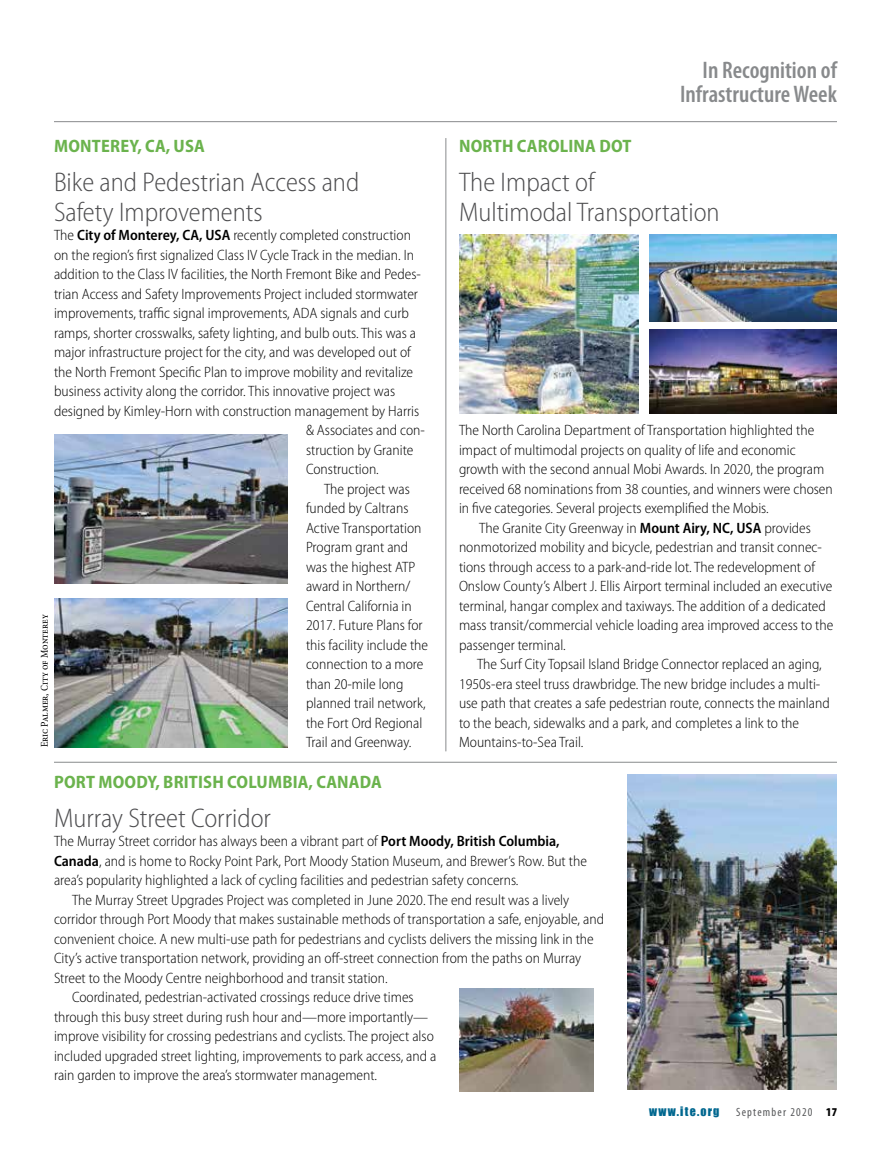
<style>
.page{position:relative;width:891px;height:1175px;background:#fff}
.page>*{position:absolute;margin:0;border:0;box-sizing:border-box;transform-origin:0 0}
.t1{font:300 semi-condensed 27px/30px "Myriad Pro";color:#4d4d4f}
.h1sub{font:600 condensed 24px/24px "Myriad Pro";color:#888a8c;text-align:right}
.t2{font:700 semi-condensed 18px "Myriad Pro";letter-spacing:.01em;color:#6bb34d}
.p_sans_rag{font:300 semi-condensed 15px/19.5px "Myriad Pro";color:#000}
.t3{font:condensed 12px "Myriad Pro";letter-spacing:.1em;color:#58595b}
.t4{font:12px "Impact";letter-spacing:.1em;color:#00678f}
.p_photocredit{font:condensed 10.5px "Minion Pro";color:#000}
.s1{font-weight:600}
.s2{font-weight:900;color:#000}
</style>
<div class="page">
<hr style="left:54px;top:121px;width:783px;height:1px;background:#888a8c">
<hr style="left:446px;top:138px;width:1px;height:613px;background:#888a8c">
<hr style="left:54px;top:762px;width:783px;height:1px;background:#888a8c">
<img style="left:54px;top:434px;width:234px;height:149px">
<img style="left:54px;top:598px;width:234px;height:149px">
<img style="left:459px;top:234px;width:180px;height:180px">
<img style="left:650px;top:329px;width:187px;height:85px">
<img style="left:650px;top:234px;width:187px;height:87px">
<img style="left:459px;top:988px;width:134px;height:103px">
<img style="left:627px;top:774px;width:210px;height:315px">
<p class="t2" style="left:54px;top:135px;width:152px">MONTEREY, CA, USA</p>
<p class="t1" style="left:54px;top:167px;width:307px">Bike and Pedestrian Access and<br>Safety Improvements</p>
<p class="p_sans_rag" style="left:54px;top:226px;width:358px">The <span class="s1">City of Monterey, CA, USA</span> recently completed construction</p>
<p class="p_sans_rag" style="left:54px;top:245px;width:362px">on the region’s first signalized Class IV Cycle Track in the median. In</p>
<p class="p_sans_rag" style="left:54px;top:265px;width:368px">addition to the Class IV facilities, the North Fremont Bike and Pedes-</p>
<p class="p_sans_rag" style="left:54px;top:284px;width:366px">trian Access and Safety Improvements Project included stormwater</p>
<p class="p_sans_rag" style="left:54px;top:304px;width:357px">improvements, traffic signal improvements, ADA signals and curb</p>
<p class="p_sans_rag" style="left:54px;top:323px;width:364px">ramps, shorter crosswalks, safety lighting, and bulb outs. This was a</p>
<p class="p_sans_rag" style="left:54px;top:343px;width:358px">major infrastructure project for the city, and was developed out of</p>
<p class="p_sans_rag" style="left:54px;top:362px;width:361px">the North Fremont Specific Plan to improve mobility and revitalize</p>
<p class="p_sans_rag" style="left:54px;top:382px;width:343px">business activity along the corridor. This innovative project was</p>
<p class="p_sans_rag" style="left:54px;top:401px;width:367px">designed by Kimley-Horn with construction management by Harris</p>
<p class="p_sans_rag" style="left:306px;top:421px;width:120px">&amp; Associates and con-</p>
<p class="p_sans_rag" style="left:306px;top:440px;width:109px">struction by Granite</p>
<p class="p_sans_rag" style="left:306px;top:460px;width:74px">Construction.</p>
<p class="p_sans_rag" style="left:306px;top:479px;width:124px;text-indent:18px">The project was funded by Caltrans<br>Active Transportation<br>Program grant and was the highest ATP award in Northern/<br>Central California in<br>2017. Future Plans for this facility include the connection to a more than 20-mile long planned trail network, the Fort Ord Regional<br>Trail and Greenway.</p>
<p class="p_photocredit" style="left:38px;top:747px;width:134px;rotate:-90deg">Eric Palmer, City of Monterey</p>
<p class="h1sub" style="left:680px;top:59px;width:158px">In Recognition of<br>Infrastructure Week</p>
<p class="t2" style="left:459px;top:135px;width:174px">NORTH CAROLINA DOT</p>
<p class="t1" style="left:459px;top:167px;width:262px">The Impact of<br>Multimodal Transportation</p>
<p class="p_sans_rag" style="left:459px;top:421px;width:375px">The North Carolina Department of Transportation highlighted the impact of multimodal projects on quality of life and economic growth with the second annual Mobi Awards. In 2020, the program received 68 nominations from 38 counties, and winners were chosen in five categories. Several projects exemplified the Mobis.</p>
<p class="p_sans_rag" style="left:459px;top:518px;width:376px;text-indent:20px">The Granite City Greenway in <span class="s1">Mount Airy, NC, USA</span> provides nonmotorized mobility and bicycle, pedestrian and transit connec&shy;tions through access to a park-and-ride lot. The redevelopment of Onslow County’s Albert J. Ellis Airport terminal included an executive terminal, hangar complex and taxiways. The addition of a dedicated mass transit/commercial vehicle loading area improved access to the passenger terminal.</p>
<p class="p_sans_rag" style="left:459px;top:655px;width:372px;text-indent:18px">The Surf City Topsail Island Bridge Connector replaced an aging, 1950s-era steel truss drawbridge. The new bridge includes a multi&shy;use path that creates a safe pedestrian route, connects the mainland to the beach, sidewalks and a park, and completes a link to the Mountains-to-Sea Trail.</p>
<p class="t2" style="left:54px;top:771px;width:329px">PORT MOODY, BRITISH COLUMBIA, CANADA</p>
<p class="t1" style="left:54px;top:803px;width:218px">Murray Street Corridor</p>
<p class="p_sans_rag" style="left:54px;top:832px;width:534px">The Murray Street corridor has always been a vibrant part of <span class="s1">Port Moody, British Columbia,<br>Canada</span>, and is home to Rocky Point Park, Port Moody Station Museum, and Brewer’s Row. But the area’s popularity highlighted a lack of cycling facilities and pedestrian safety concerns.</p>
<p class="p_sans_rag" style="left:54px;top:890px;width:552px;text-indent:18px">The Murray Street Upgrades Project was completed in June 2020. The end result was a lively corridor through Port Moody that makes sustainable methods of transportation a safe, enjoyable, and convenient choice. A new multi-use path for pedestrians and cyclists delivers the missing link in the City’s active transportation network, providing an off-street connection from the paths on Murray Street to the Moody Centre neighborhood and transit station.</p>
<p class="p_sans_rag" style="left:54px;top:988px;width:384px;text-indent:18px">Coordinated, pedestrian-activated crossings reduce drive times through this busy street during rush hour and—more importantly— improve visibility for crossing pedestrians and cyclists. The project also included upgraded street lighting, improvements to park access, and a rain garden to improve the area’s stormwater management.</p>
<p class="t4" style="left:649px;top:1102px;width:72px">WWW.ITE.ORG</p>
<p class="t3" style="left:736px;top:1105px;width:102px">September 2020 <span class="s2">17</span></p>
</div>
